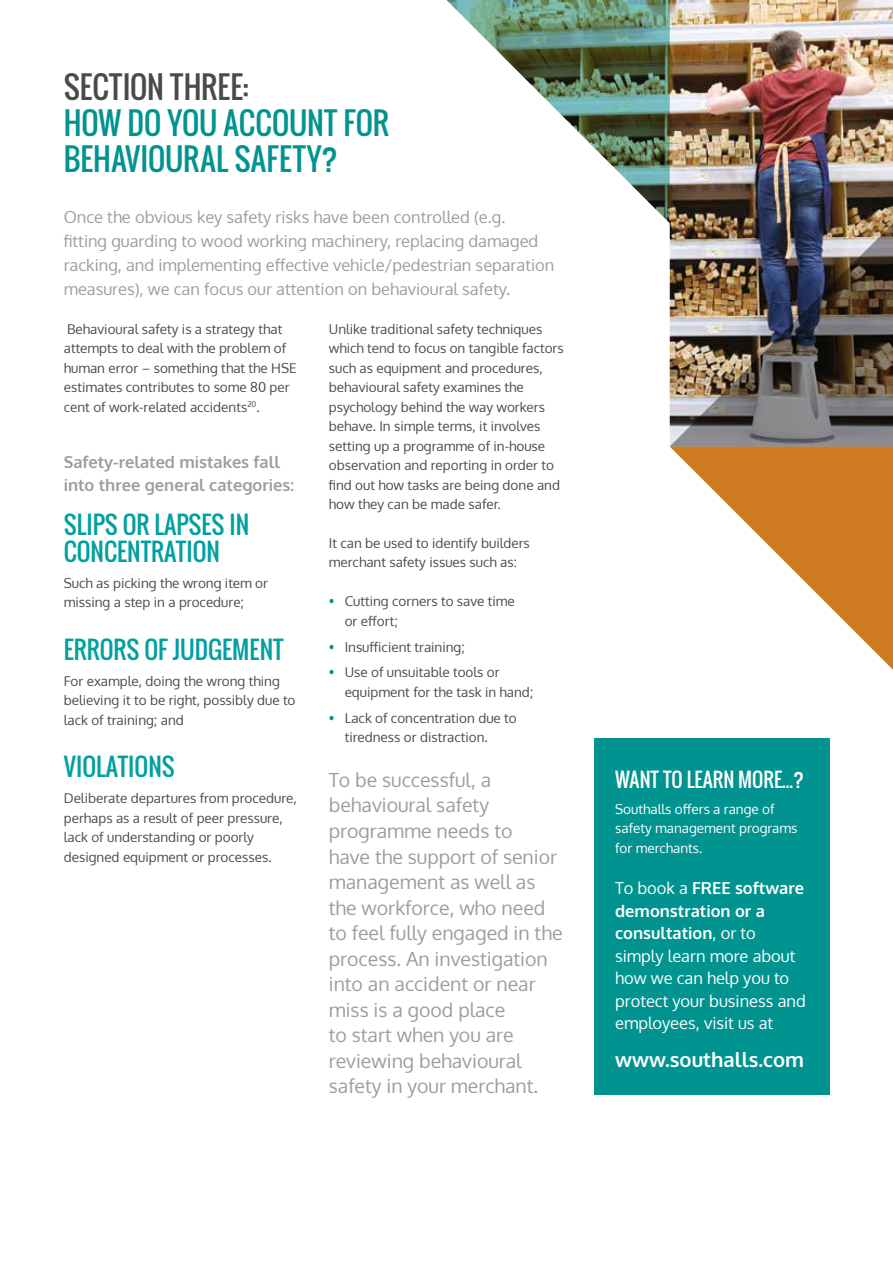
<style>
.page{position:relative;width:893px;height:1263px;background:#fff}
.page>*{position:absolute;margin:0;border:0;box-sizing:border-box;transform-origin:0 0}
.t1{font:30px/36px "Oswald";color:#00938f}
.t2{font:30px "Oswald";color:#4a4a49}
.t3{font:24px/27px "Oswald";color:#00a09f}
.t4{font:700 20.25px "Oxygen";color:#fff}
.t5{font:19.5px/25.5px "Oxygen";color:#9d9d9c}
.t6{font:19.5px "Oswald";color:#fff}
.t7{font:16.5px/24px "Oxygen";color:#9d9d9c}
.t8{font:16.5px/22.5px "Oxygen";color:#fff}
.t9{font:700 16.5px/22.5px "Oxygen";color:#9d9d9c}
.t10{font:13.5px/19.5px "Oxygen";color:#4a4a49}
.t11{font:13.5px/19.5px "Oxygen";color:#fff}
.s1{color:#00938f}
.s2{font-weight:700}
</style>
<div class="page">
<div style="left:594px;top:738px;width:235px;height:357px;background:#00938f"></div>
<img style="left:669px;top:0;width:224px;height:447px">
<svg style="left:670px;top:446px;width:223px;height:224px;fill:#cf7d25"></svg>
<svg style="left:446px;top:0;width:224px;height:223px"></svg>
<img style="left:670px;top:223px;width:223px;height:223px">
<h1 class="t2" style="left:64px;top:64px;width:186px">SECTION THREE:</h1>
<h1 class="t1" style="left:64px;top:105px;width:327px">HOW DO YOU ACCOUNT FOR<br>BEHAVIOURAL SAFETY?</h1>
<p class="t7" style="left:64px;top:205px;width:492px">Once the obvious key safety risks have been controlled (e.g.<br>fitting guarding to wood working machinery, replacing damaged racking, and implementing effective vehicle/pedestrian separation measures), we can focus our attention on behavioural safety.</p>
<p class="t10" style="left:64px;top:319px;width:234px">Behavioural safety is a strategy that attempts to deal with the problem of human error – something that the HSE estimates contributes to some 80 per cent of work-related accidents<sup>20</sup>.</p>
<p class="t10" style="left:329px;top:319px;width:236px">Unlike traditional safety techniques which tend to focus on tangible factors such as equipment and procedures, behavioural safety examines the psychology behind the way workers behave. In simple terms, it involves setting up a programme of in-house observation and reporting in order to find out how tasks are being done and how they can be made safer.</p>
<p class="t10" style="left:329px;top:533px;width:203px">It can be used to identify builders merchant safety issues such as:</p>
<p class="t10" style="left:345px;top:591px;width:172px;text-indent:-16px"><span class="s1">•</span> Cutting corners to save time or effort;</p>
<p class="t10" style="left:329px;top:637px;width:138px"><span class="s1">•</span> Insufficient training;</p>
<p class="t10" style="left:345px;top:663px;width:190px;text-indent:-16px"><span class="s1">•</span> Use of unsuitable tools or equipment for the task in hand;</p>
<p class="t10" style="left:345px;top:708px;width:174px;text-indent:-16px"><span class="s1">•</span> Lack of concentration due to tiredness or distraction.</p>
<p class="t5" style="left:329px;top:767px;width:235px">To be successful, a behavioural safety programme needs to<br>have the support of senior management as well as the workforce, who need to feel fully engaged in the process. An investigation into an accident or near miss is a good place<br>to start when you are reviewing behavioural safety in your merchant.</p>
<h3 class="t6" style="left:615px;top:765px;width:191px">WANT TO LEARN MORE...?</h3>
<p class="t9" style="left:64px;top:452px;width:232px">Safety-related mistakes fall into three general categories:</p>
<h2 class="t3" style="left:64px;top:511px;width:187px">SLIPS OR LAPSES IN<br>CONCENTRATION</h2>
<p class="t10" style="left:64px;top:573px;width:206px">Such as picking the wrong item or missing a step in a procedure;</p>
<h2 class="t3" style="left:64px;top:636px;width:221px">ERRORS OF JUDGEMENT</h2>
<p class="t10" style="left:64px;top:671px;width:233px">For example, doing the wrong thing believing it to be right, possibly due to lack of training; and</p>
<h2 class="t3" style="left:64px;top:753px;width:112px">VIOLATIONS</h2>
<p class="t10" style="left:64px;top:788px;width:234px">Deliberate departures from procedure, perhaps as a result of peer pressure, lack of understanding or poorly designed equipment or processes.</p>
<p class="t11" style="left:615px;top:799px;width:184px">Southalls offers a range of safety management programs for merchants.</p>
<p class="t8" style="left:615px;top:877px;width:192px">To book a <span class="s2">FREE software demonstration or a consultation</span>, or to simply learn more about how we can help you to protect your business and employees, visit us at</p>
<h3 class="t4" style="left:615px;top:1046px;width:190px">www.southalls.com</h3>
</div>
